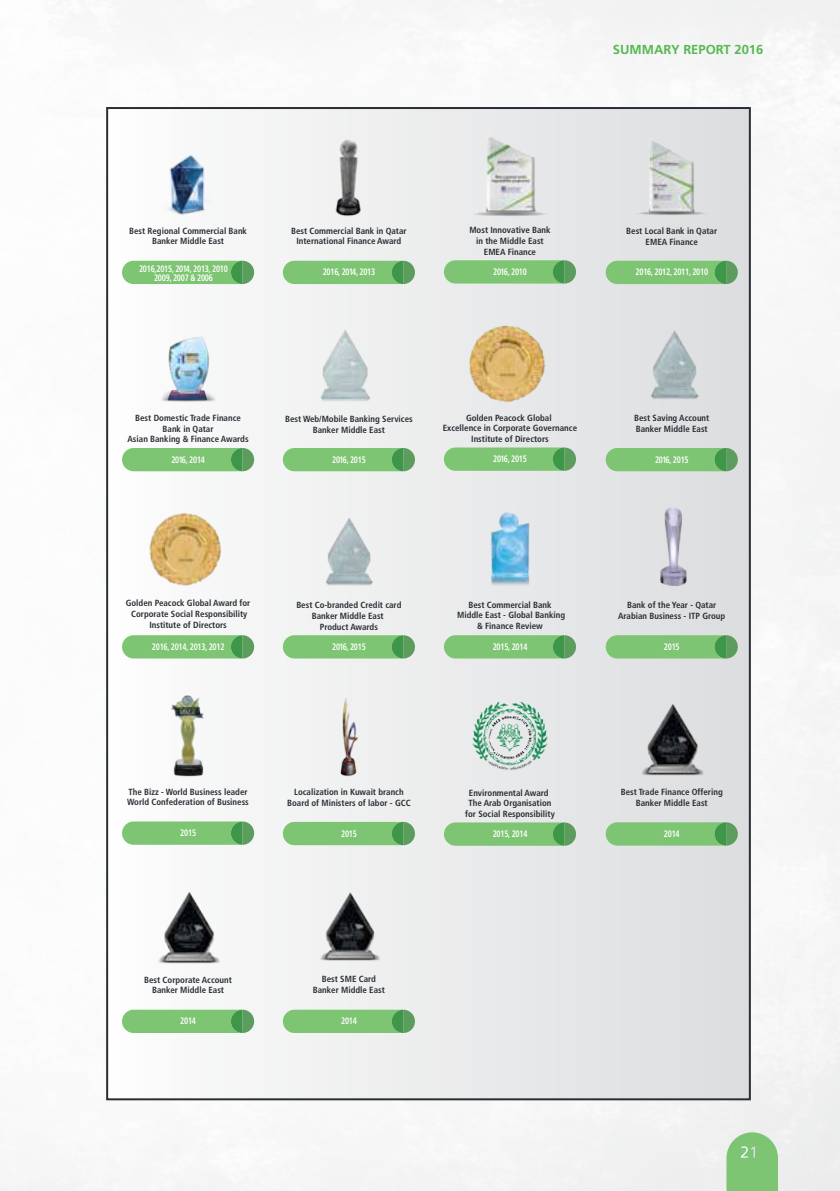
<style>
.page{position:relative;width:840px;height:1191px;background:#fff}
.page>*{position:absolute;margin:0;border:0;box-sizing:border-box;transform-origin:0 0}
.t1{font:16px "Frutiger";color:#fff}
.t2{font:700 13px "Frutiger CE";color:#56b951}
.t3{font:700 condensed 9.4px/9.4px "Frutiger";letter-spacing:-.03em;color:#fff;text-align:center;scale:.85 1}
.t4{font:700 condensed 8.8px/10.6px "Frutiger LT";color:#292e34;text-align:center}
</style>
<div class="page">
<img style="left:0;top:0;width:839px;height:1191px">
<svg style="left:726px;top:1132px;width:51px;height:59px;background:#88c97e"></svg>
<div style="left:107px;top:108px;width:642px;height:991px;background:linear-gradient(to right,#fcfcfc,#dcddde)"></div>
<svg style="left:122px;top:448px;width:132px;height:23px;background:#7bc173"></svg>
<img style="left:468px;top:696px;width:83px;height:78px">
<img style="left:152px;top:881px;width:72px;height:89px">
<img style="left:314px;top:882px;width:69px;height:85px">
<img style="left:458px;top:320px;width:103px;height:91px">
<img style="left:139px;top:508px;width:97px;height:86px">
<img style="left:479px;top:501px;width:61px;height:87px">
<img style="left:300px;top:512px;width:97px;height:82px">
<img style="left:620px;top:325px;width:102px;height:84px">
<img style="left:165px;top:148px;width:46px;height:70px">
<img style="left:635px;top:694px;width:72px;height:89px">
<img style="left:168px;top:695px;width:40px;height:82px">
<img style="left:335px;top:696px;width:27px;height:83px">
<img style="left:649px;top:503px;width:44px;height:85px">
<img style="left:295px;top:322px;width:107px;height:89px">
<img style="left:145px;top:328px;width:86px;height:86px">
<img style="left:315px;top:135px;width:67px;height:89px">
<svg style="left:122px;top:261px;width:132px;height:23px;background:#7bc173"></svg>
<svg style="left:283px;top:261px;width:132px;height:23px;background:#7ac072"></svg>
<svg style="left:283px;top:448px;width:132px;height:23px;background:#7ac072"></svg>
<svg style="left:605px;top:448px;width:132px;height:23px;background:#7ac072"></svg>
<svg style="left:283px;top:635px;width:132px;height:23px;background:#7bc173"></svg>
<svg style="left:443px;top:822px;width:132px;height:23px;background:#7cc174"></svg>
<svg style="left:443px;top:447px;width:132px;height:24px;background:#7ec176"></svg>
<svg style="left:122px;top:635px;width:132px;height:23px;background:#7cc174"></svg>
<svg style="left:605px;top:261px;width:132px;height:23px;background:#7ac072"></svg>
<svg style="left:443px;top:260px;width:132px;height:23px;background:#7cc174"></svg>
<svg style="left:443px;top:635px;width:132px;height:23px;background:#7bc073"></svg>
<svg style="left:605px;top:822px;width:132px;height:23px;background:#7bc073"></svg>
<svg style="left:122px;top:1009px;width:132px;height:24px;background:#7fc277"></svg>
<svg style="left:283px;top:1009px;width:132px;height:24px;background:#7ec276"></svg>
<svg style="left:605px;top:635px;width:132px;height:23px;background:#7bc073"></svg>
<svg style="left:122px;top:821px;width:132px;height:23px;background:#7dc275"></svg>
<svg style="left:283px;top:822px;width:132px;height:23px;background:#7ac072"></svg>
<img style="left:631px;top:209px;width:80px;height:6px">
<img style="left:643px;top:135px;width:55px;height:85px">
<img style="left:475px;top:129px;width:68px;height:93px">
<img style="left:466px;top:210px;width:87px;height:6px">
<h2 class="t2" style="left:612px;top:42px;width:152px">SUMMARY REPORT 2016</h2>
<p class="t4" style="left:129px;top:225px;width:119px">Best Regional Commercial Bank<br>Banker Middle East</p>
<p class="t4" style="left:291px;top:225px;width:117px">Best Commercial Bank in Qatar<br>International Finance Award</p>
<p class="t3" style="left:139px;top:264px;width:106px">2016,2015, 2014, 2013, 2010<br>2009, 2007 &amp; 2006</p>
<p class="t3" style="left:322px;top:267px;width:63px">2016, 2014, 2013</p>
<p class="t4" style="left:469px;top:225px;width:83px">Most Innovative Bank in the Middle East<br>EMEA Finance</p>
<p class="t4" style="left:626px;top:225px;width:92px">Best Local Bank in Qatar<br>EMEA Finance</p>
<p class="t3" style="left:493px;top:267px;width:41px">2016, 2010</p>
<p class="t3" style="left:635px;top:267px;width:87px">2016, 2012, 2011, 2010</p>
<p class="t4" style="left:127px;top:413px;width:122px">Best Domestic Trade Finance<br>Bank in Qatar<br>Asian Banking &amp; Finance Awards</p>
<p class="t4" style="left:442px;top:412px;width:136px">Golden Peacock Global<br>Excellence in Corporate Governance<br>Institute of Directors</p>
<p class="t4" style="left:285px;top:414px;width:129px">Best Web/Mobile Banking Services<br>Banker Middle East</p>
<p class="t4" style="left:633px;top:413px;width:77px;text-align:left">Best Saving Account<br>Banker Middle East</p>
<p class="t3" style="left:493px;top:454px;width:41px">2016, 2015</p>
<p class="t3" style="left:171px;top:455px;width:41px">2016, 2014</p>
<p class="t3" style="left:332px;top:455px;width:41px">2016, 2015</p>
<p class="t3" style="left:654px;top:455px;width:41px">2016, 2015</p>
<p class="t4" style="left:126px;top:598px;width:126px">Golden Peacock Global Award for<br>Corporate Social Responsibility<br>Institute of Directors</p>
<p class="t4" style="left:296px;top:600px;width:106px">Best Co-branded Credit card<br>Banker Middle East<br>Product Awards</p>
<p class="t4" style="left:457px;top:599px;width:109px">Best Commercial Bank<br>Middle East - Global Banking &amp; Finance Review</p>
<p class="t4" style="left:617px;top:600px;width:109px">Bank of the Year - Qatar<br>Arabian Business - ITP Group</p>
<p class="t3" style="left:152px;top:642px;width:87px">2016, 2014, 2013, 2012</p>
<p class="t3" style="left:492px;top:642px;width:42px">2015, 2014</p>
<p class="t3" style="left:332px;top:642px;width:41px">2016, 2015</p>
<p class="t3" style="left:663px;top:642px;width:20px">2015</p>
<p class="t4" style="left:127px;top:786px;width:123px;text-align:left">The Bizz - World Business leader<br>World Confederation of Business</p>
<p class="t4" style="left:287px;top:786px;width:125px">Localization in Kuwait branch<br>Board of Ministers of labor - GCC</p>
<p class="t4" style="left:465px;top:787px;width:91px">Environmental Award<br>The Arab Organisation for Social Responsibility</p>
<p class="t4" style="left:620px;top:787px;width:103px">Best Trade Finance Offering<br>Banker Middle East</p>
<p class="t3" style="left:180px;top:828px;width:20px">2015</p>
<p class="t3" style="left:341px;top:828px;width:20px">2015</p>
<p class="t3" style="left:492px;top:829px;width:42px">2015, 2014</p>
<p class="t3" style="left:663px;top:829px;width:20px">2014</p>
<p class="t4" style="left:144px;top:974px;width:89px">Best Corporate Account<br>Banker Middle East</p>
<p class="t4" style="left:313px;top:974px;width:73px">Best SME Card<br>Banker Middle East</p>
<p class="t3" style="left:180px;top:1016px;width:20px">2014</p>
<p class="t3" style="left:341px;top:1016px;width:20px">2014</p>
<h1 class="t1" style="left:739px;top:1142px;width:19px">21</h1>
</div>
